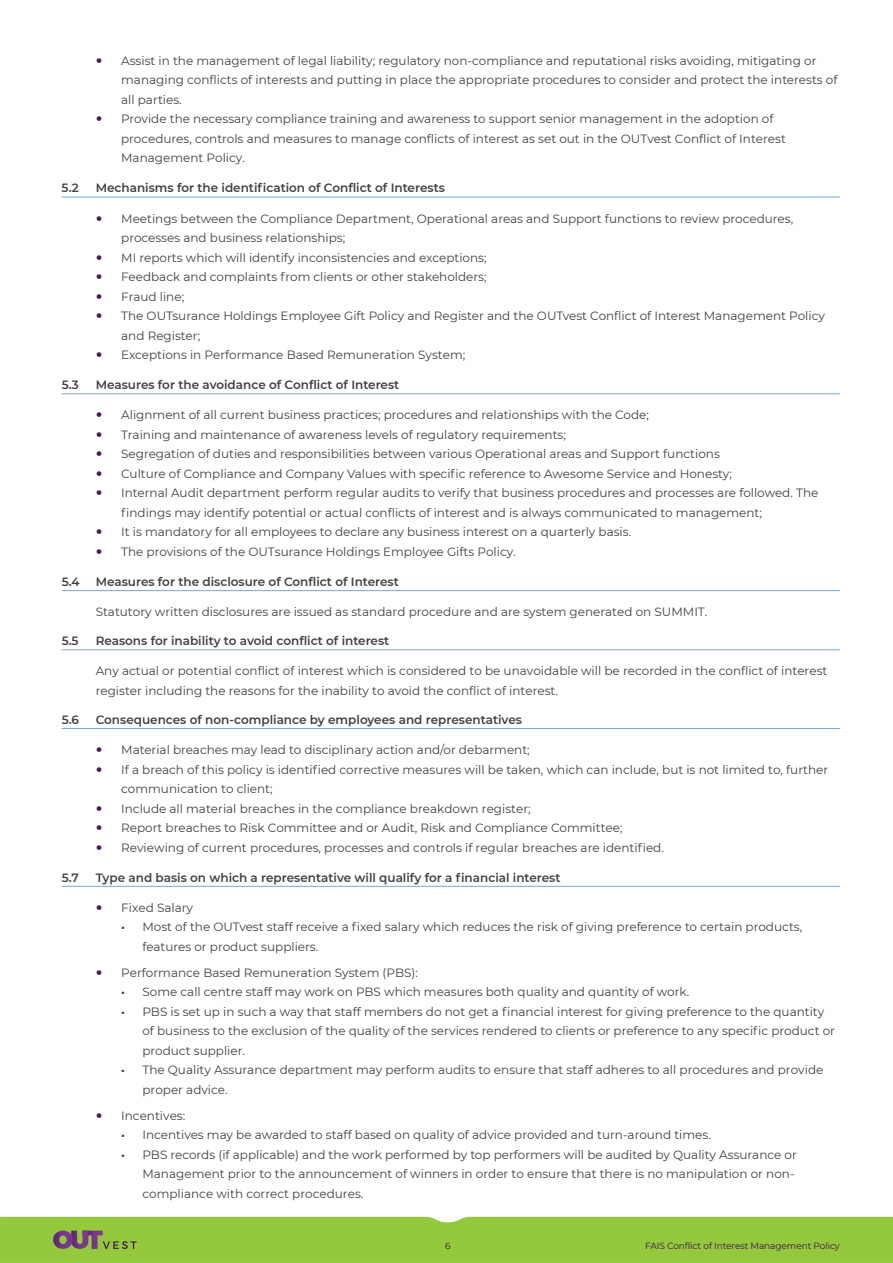
<style>
.page{position:relative;width:893px;height:1263px;background:#fff}
.page>*{position:absolute;margin:0;border:0;box-sizing:border-box;transform-origin:0 0}
.t1{font:12px/19.5px "Montserrat";color:#414042}
.t2{font:600 12px "Montserrat";color:#414042}
.t3{font:9px "Montserrat";letter-spacing:-.01em;color:#3d134b}
.s1{font-weight:600;font-size:11.25px;color:#4a2656}
</style>
<div class="page">
<div style="left:0;top:1217px;width:893px;height:46px;background:#95c93d"></div>
<hr style="left:62px;top:197px;width:778px;height:1px;background:#7ba7d8">
<hr style="left:62px;top:393px;width:778px;height:1px;background:#7ba7d8">
<hr style="left:62px;top:590px;width:778px;height:1px;background:#7ba7d8">
<hr style="left:62px;top:649px;width:778px;height:1px;background:#7ba7d8">
<hr style="left:62px;top:728px;width:778px;height:1px;background:#7ba7d8">
<hr style="left:62px;top:886px;width:778px;height:1px;background:#7ba7d8">
<p class="t1" style="left:121px;top:50px;width:718px">Assist in the management of legal liability; regulatory non-compliance and reputational risks avoiding, mitigating or managing conflicts of interests and putting in place the appropriate procedures to consider and protect the interests of all parties.<br>Provide the necessary compliance training and awareness to support senior management in the adoption of procedures, controls and measures to manage conflicts of interest as set out in the OUTvest Conflict of Interest Management Policy.</p>
<p class="t2" style="left:62px;top:180px;width:19px">5.2</p>
<p class="t2" style="left:96px;top:180px;width:351px">Mechanisms for the identification of Conflict of Interests</p>
<p class="t1" style="left:121px;top:208px;width:705px">Meetings between the Compliance Department, Operational areas and Support functions to review procedures, processes and business relationships;<br>MI reports which will identify inconsistencies and exceptions;<br>Feedback and complaints from clients or other stakeholders;<br>Fraud line;<br>The OUTsurance Holdings Employee Gift Policy and Register and the OUTvest Conflict of Interest Management Policy and Register;<br>Exceptions in Performance Based Remuneration System;</p>
<p class="t2" style="left:62px;top:376px;width:19px">5.3</p>
<p class="t2" style="left:96px;top:376px;width:305px">Measures for the avoidance of Conflict of Interest</p>
<p class="t1" style="left:121px;top:405px;width:699px">Alignment of all current business practices; procedures and relationships with the Code;<br>Training and maintenance of awareness levels of regulatory requirements;<br>Segregation of duties and responsibilities between various Operational areas and Support functions<br>Culture of Compliance and Company Values with specific reference to Awesome Service and Honesty;<br>Internal Audit department perform regular audits to verify that business procedures and processes are followed. The findings may identify potential or actual conflicts of interest and is always communicated to management;<br>It is mandatory for all employees to declare any business interest on a quarterly basis.<br>The provisions of the OUTsurance Holdings Employee Gifts Policy.</p>
<p class="t2" style="left:62px;top:573px;width:20px">5.4</p>
<p class="t2" style="left:96px;top:573px;width:305px">Measures for the disclosure of Conflict of Interest</p>
<p class="t1" style="left:96px;top:602px;width:613px">Statutory written disclosures are issued as standard procedure and are system generated on SUMMIT.</p>
<p class="t2" style="left:62px;top:632px;width:18px">5.5</p>
<p class="t2" style="left:96px;top:632px;width:295px">Reasons for inability to avoid conflict of interest</p>
<p class="t1" style="left:96px;top:661px;width:733px">Any actual or potential conflict of interest which is considered to be unavoidable will be recorded in the conflict of interest register including the reasons for the inability to avoid the conflict of interest.</p>
<p class="t2" style="left:62px;top:711px;width:19px">5.6</p>
<p class="t2" style="left:96px;top:711px;width:428px">Consequences of non-compliance by employees and representatives</p>
<p class="t1" style="left:121px;top:740px;width:708px">Material breaches may lead to disciplinary action and/or debarment;<br>If a breach of this policy is identified corrective measures will be taken, which can include, but is not limited to, further communication to client;<br>Include all material breaches in the compliance breakdown register;<br>Report breaches to Risk Committee and or Audit, Risk and Compliance Committee;<br>Reviewing of current procedures, processes and controls if regular breaches are identified.</p>
<p class="t2" style="left:62px;top:869px;width:19px">5.7</p>
<p class="t2" style="left:96px;top:869px;width:466px">Type and basis on which a representative will qualify for a financial interest</p>
<p class="t1" style="left:121px;top:897px;width:73px">Fixed Salary</p>
<p class="t1" style="left:142px;top:917px;width:661px;text-indent:-21px"><span class="s1">•</span> Most of the OUTvest staff receive a fixed salary which reduces the risk of giving preference to certain products, features or product suppliers.</p>
<p class="t1" style="left:121px;top:962px;width:298px">Performance Based Remuneration System (PBS):</p>
<p class="t1" style="left:121px;top:982px;width:570px"><span class="s1">•</span> Some call centre staff may work on PBS which measures both quality and quantity of work.</p>
<p class="t1" style="left:142px;top:1001px;width:694px;text-indent:-21px"><span class="s1">•</span> PBS is set up in such a way that staff members do not get a financial interest for giving preference to the quantity of business to the exclusion of the quality of the services rendered to clients or preference to any specific product or product supplier.</p>
<p class="t1" style="left:142px;top:1060px;width:682px;text-indent:-21px"><span class="s1">•</span> The Quality Assurance department may perform audits to ensure that staff adheres to all procedures and provide proper advice.</p>
<p class="t1" style="left:121px;top:1105px;width:66px">Incentives:</p>
<p class="t1" style="left:121px;top:1125px;width:591px"><span class="s1">•</span> Incentives may be awarded to staff based on quality of advice provided and turn-around times.</p>
<p class="t1" style="left:142px;top:1144px;width:656px;text-indent:-21px"><span class="s1">•</span> PBS records (if applicable) and the work performed by top performers will be audited by Quality Assurance or<br>Management prior to the announcement of winners in order to ensure that there is no manipulation or non&shy;compliance with correct procedures.</p>
<p class="t3" style="left:445px;top:1239px;width:7px">6</p>
<p class="t3" style="left:645px;top:1239px;width:196px">FAIS Conflict of Interest Management Policy</p>
</div>
